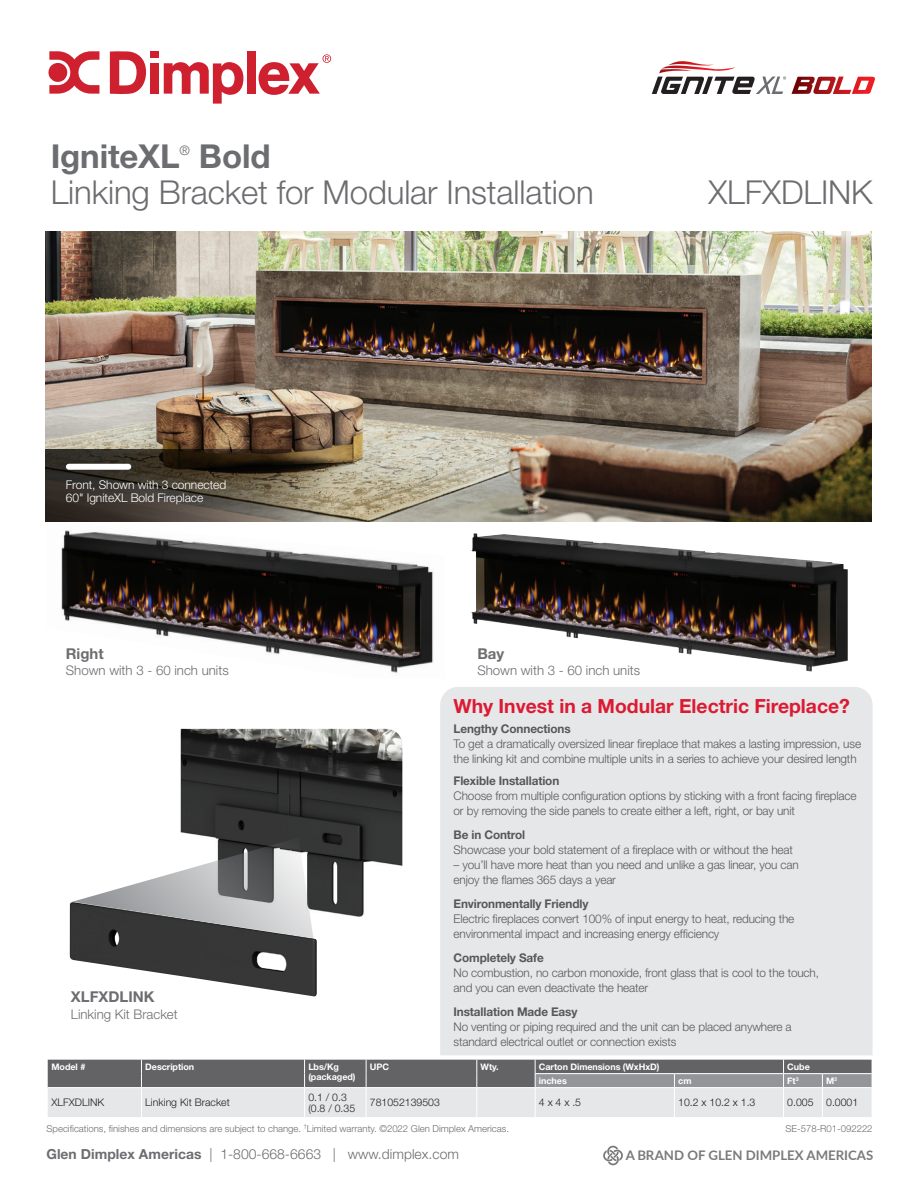
<style>
.page{position:relative;width:918px;height:1188px;background:#fff}
.page>*{position:absolute;margin:0;border:0;box-sizing:border-box;transform-origin:0 0}
.t1{font:300 33px "Helvetica Neue LT Std";letter-spacing:-.005em;color:#6c6d70}
.t2{font:700 33px "Helvetica Neue LT Std";letter-spacing:-.005em;color:#6c6d70}
.t3{font:700 19.5px "Helvetica Neue LT Std";color:#dc1a32}
.t4{font:700 14.85px "Helvetica Neue LT Std";color:#6c6d70}
.t5{font:300 13.8px "Helvetica Neue LT Std";letter-spacing:.005em;color:#6c6d70}
.t6{font:300 13.2px "Helvetica Neue LT Std";color:#6c6d70}
.t7{font:700 13.2px "Lato";color:#231f20}
.t8{font:300 13.05px "Helvetica Neue LT Std";color:#6c6d70}
.t9{font:300 12px/15px "Helvetica Neue LT Std";letter-spacing:-.01em;color:#57585a}
.t10{font:700 12px "Helvetica Neue LT Std";letter-spacing:-.01em;color:#57585a}
.t11{font:300 12px/13.5px "Helvetica Neue LT Std";letter-spacing:-.005em;color:#fff}
.t12{font:300 10.5px/10.5px "Helvetica Neue LT Std";color:#231f20}
.t13{font:300 9.6px "Helvetica Neue LT Std";color:#6c6d70}
.t14{font:700 9px/10.5px "Helvetica Neue LT Std";letter-spacing:-.005em;color:#fff}
.s1{font-weight:700}
</style>
<div class="page">
<img style="left:46px;top:521px;width:399px;height:152px">
<img style="left:470px;top:533px;width:378px;height:139px">
<img style="left:181px;top:729px;width:221px;height:188px">
<div style="left:440px;top:687px;width:433px;height:368px;background:#e6e7e9"></div>
<svg style="left:72px;top:838px;width:242px;height:64px"></svg>
<img style="left:70px;top:902px;width:247px;height:95px">
<img style="left:46px;top:231px;width:826px;height:290px">
<svg style="left:48px;top:1060px;width:824px;height:57px;background:#aeafb1"></svg>
<svg style="left:110px;top:51px;width:36px;height:43px"></svg>
<div style="left:150px;top:51px;width:8px;height:7px;background:#cf202f"></div>
<div style="left:150px;top:63px;width:8px;height:31px;background:#cf202f"></div>
<svg style="left:164px;top:62px;width:79px;height:42px"></svg>
<div style="left:247px;top:51px;width:9px;height:43px;background:#cf202f"></div>
<svg style="left:259px;top:54px;width:72px;height:41px"></svg>
<svg style="left:48px;top:51px;width:51px;height:43px"></svg>
<svg style="left:652px;top:61px;width:223px;height:33px"></svg>
<svg style="left:603px;top:1146px;width:20px;height:19px"></svg>
<svg style="left:46px;top:449px;width:357px;height:72px;background:#605848"></svg>
<div style="left:69px;top:464px;width:59px;height:6px;background:#fff"></div>
<h1 class="t2" style="left:51px;top:136px;width:130px">IgniteXL</h1>
<p class="t8" style="left:180px;top:142px;width:12px">®</p>
<h1 class="t2" style="left:199px;top:136px;width:73px">Bold</h1>
<h1 class="t1" style="left:51px;top:172px;width:545px">Linking Bracket for Modular Installation</h1>
<h1 class="t1" style="left:708px;top:172px;width:166px">XLFXDLINK</h1>
<p class="t11" style="left:66px;top:477px;width:162px">Front, Shown with 3 connected<br>60" IgniteXL Bold Fireplace</p>
<p class="t4" style="left:66px;top:644px;width:39px">Right</p>
<p class="t6" style="left:66px;top:662px;width:164px">Shown with 3 - 60 inch units</p>
<p class="t4" style="left:71px;top:988px;width:85px">XLFXDLINK</p>
<p class="t6" style="left:71px;top:1006px;width:108px">Linking Kit Bracket</p>
<p class="t4" style="left:477px;top:644px;width:28px">Bay</p>
<p class="t6" style="left:477px;top:662px;width:164px">Shown with 3 - 60 inch units</p>
<h2 class="t3" style="left:454px;top:694px;width:398px">Why Invest in a Modular Electric Fireplace?</h2>
<p class="t10" style="left:454px;top:721px;width:119px">Lengthy Connections</p>
<p class="t9" style="left:454px;top:736px;width:409px">To get a dramatically oversized linear fireplace that makes a lasting impression, use the linking kit and combine multiple units in a series to achieve your desired length</p>
<p class="t10" style="left:454px;top:774px;width:107px">Flexible Installation</p>
<p class="t9" style="left:454px;top:788px;width:405px">Choose from multiple configuration options by sticking with a front facing fireplace or by removing the side panels to create either a left, right, or bay unit</p>
<p class="t10" style="left:454px;top:828px;width:73px">Be in Control</p>
<p class="t9" style="left:454px;top:842px;width:341px">Showcase your bold statement of a fireplace with or without the heat</p>
<p class="t9" style="left:454px;top:857px;width:347px">– you’ll have more heat than you need and unlike a gas linear, you can enjoy the flames 365 days a year</p>
<p class="t10" style="left:454px;top:897px;width:136px">Environmentally Friendly</p>
<p class="t9" style="left:454px;top:911px;width:342px">Electric fireplaces convert 100% of input energy to heat, reducing the environmental impact and increasing energy efficiency</p>
<p class="t10" style="left:454px;top:951px;width:92px">Completely Safe</p>
<p class="t9" style="left:454px;top:965px;width:367px">No combustion, no carbon monoxide, front glass that is cool to the touch, and you can even deactivate the heater</p>
<p class="t10" style="left:454px;top:1005px;width:126px">Installation Made Easy</p>
<p class="t9" style="left:454px;top:1019px;width:340px">No venting or piping required and the unit can be placed anywhere a standard electrical outlet or connection exists</p>
<p class="t14" style="left:52px;top:1061px;width:35px">Model #</p>
<p class="t14" style="left:145px;top:1061px;width:51px">Description</p>
<p class="t14" style="left:308px;top:1061px;width:49px">Lbs/Kg (packaged)</p>
<p class="t14" style="left:370px;top:1061px;width:21px">UPC</p>
<p class="t14" style="left:481px;top:1061px;width:20px">Wty.</p>
<p class="t14" style="left:539px;top:1061px;width:122px">Carton Dimensions (WxHxD)</p>
<p class="t14" style="left:787px;top:1061px;width:24px">Cube</p>
<p class="t14" style="left:539px;top:1075px;width:29px">inches</p>
<p class="t14" style="left:678px;top:1075px;width:15px">cm</p>
<p class="t14" style="left:787px;top:1075px;width:13px">Ft<sup>3</sup></p>
<p class="t14" style="left:826px;top:1075px;width:13px">M<sup>3</sup></p>
<p class="t12" style="left:52px;top:1097px;width:54px">XLFXDLINK</p>
<p class="t12" style="left:145px;top:1097px;width:86px">Linking Kit Bracket</p>
<p class="t12" style="left:308px;top:1092px;width:48px">0.1 / 0.3 (0.8 / 0.35</p>
<p class="t12" style="left:370px;top:1097px;width:72px">781052139503</p>
<p class="t12" style="left:539px;top:1097px;width:44px">4 x 4 x .5</p>
<p class="t12" style="left:678px;top:1097px;width:79px">10.2 x 10.2 x 1.3</p>
<p class="t12" style="left:787px;top:1097px;width:72px">0.005 0.0001</p>
<p class="t13" style="left:47px;top:1122px;width:464px">Specifications, finishes and dimensions are subject to change. <sup>†</sup>Limited warranty. ©2022 Glen Dimplex Americas.</p>
<p class="t13" style="left:786px;top:1122px;width:89px">SE-578-R01-092222</p>
<p class="t5" style="left:46px;top:1146px;width:414px"><span class="s1">Glen Dimplex Americas</span> | 1-800-668-6663 | www.dimplex.com</p>
<p class="t7" style="left:626px;top:1146px;width:249px">A BRAND OF GLEN DIMPLEX AMERICAS</p>
</div>
